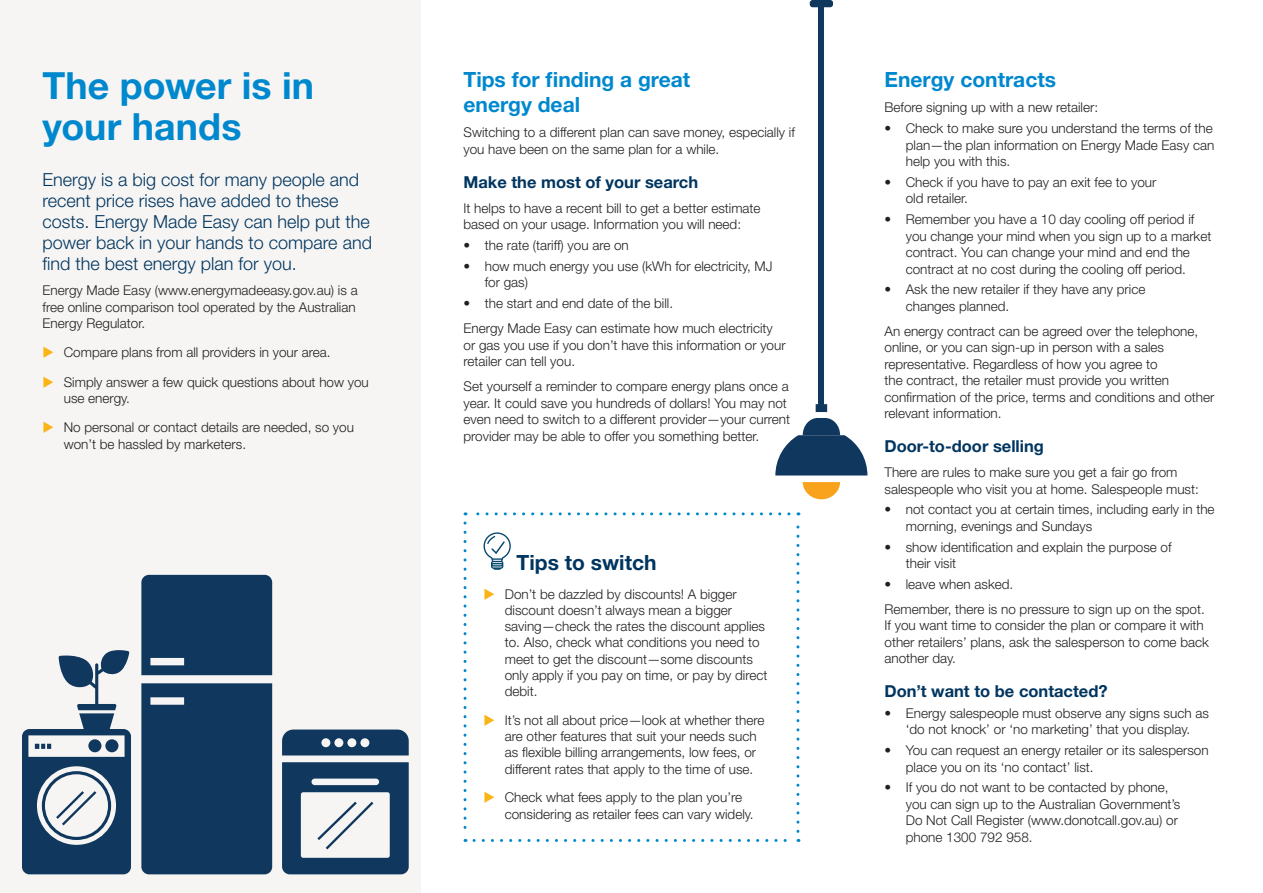
<style>
.page{position:relative;width:1263px;height:893px;background:#fff}
.page>*{position:absolute;margin:0;border:0;box-sizing:border-box;transform-origin:0 0}
._02_heading_1{font:700 37.5px/40.5px "Helvetica Neue LT Std";letter-spacing:.005em;color:#0088ce}
._02_heading_1-2{font:700 21px/25.2px "Helvetica Neue LT Std";color:#0088ce}
.Heading_pop-up_box{font:700 21px "Helvetica Neue LT Std";color:#003560}
._01_body_text{font:300 18px/21px "Helvetica Neue LT Std";color:#003560}
._02_heading_2{font:700 16.5px "Helvetica Neue LT Std";color:#003560}
._01_body_text-2{font:300 13.5px/16.5px "Helvetica Neue LT Std";color:#231f20}
</style>
<div class="page">
<div style="left:0;top:0;width:420px;height:893px;background:#f6f5f3"></div>
<svg style="left:483px;top:536px;width:28px;height:34px"></svg>
<svg style="left:463px;top:523px;width:3px;height:319px"></svg>
<svg style="left:474px;top:839px;width:325px;height:3px"></svg>
<svg style="left:796px;top:512px;width:3px;height:319px"></svg>
<svg style="left:465px;top:512px;width:324px;height:3px"></svg>
<svg style="left:22px;top:650px;width:109px;height:224px"></svg>
<div style="left:141px;top:575px;width:131px;height:299px;background:#10375e"></div>
<svg style="left:282px;top:729px;width:127px;height:26px;background:#2a4c6f"></svg>
<svg style="left:282px;top:762px;width:127px;height:112px"></svg>
<svg style="left:803px;top:482px;width:37px;height:17px"></svg>
<div style="left:818px;top:1px;width:6px;height:405px;background:#10375e"></div>
<svg style="left:816px;top:404px;width:11px;height:8px"></svg>
<svg style="left:775px;top:418px;width:92px;height:57px"></svg>
<div style="left:810px;top:0;width:23px;height:7px;background:#10375e;border-radius:3px"></div>
<p class="_02_heading_1" style="left:43px;top:65px;width:273px">The power is in your hands</p>
<p class="_01_body_text" style="left:43px;top:169px;width:331px">Energy is a big cost for many people and recent price rises have added to these costs. Energy Made Easy can help put the power back in your hands to compare and find the best energy plan for you.</p>
<p class="_01_body_text-2" style="left:43px;top:282px;width:317px">Energy Made Easy (www.energymadeeasy.gov.au) is a free online comparison tool operated by the Australian<br>Energy Regulator.</p>
<p class="_01_body_text-2" style="left:64px;top:344px;width:268px">Compare plans from all providers in your area.</p>
<p class="_01_body_text-2" style="left:64px;top:373px;width:307px">Simply answer a few quick questions about how you use energy.</p>
<p class="_01_body_text-2" style="left:64px;top:419px;width:292px">No personal or contact details are needed, so you won’t be hassled by marketers.</p>
<p class="_02_heading_1-2" style="left:463px;top:67px;width:228px">Tips for finding a great energy deal</p>
<p class="_01_body_text-2" style="left:463px;top:124px;width:333px">Switching to a different plan can save money, especially if you have been on the same plan for a while.</p>
<p class="_02_heading_2" style="left:463px;top:172px;width:236px">Make the most of your search</p>
<p class="_01_body_text-2" style="left:463px;top:199px;width:299px">It helps to have a recent bill to get a better estimate based on your usage. Information you will need:</p>
<p class="_01_body_text-2" style="left:463px;top:237px;width:167px">• the rate (tariff) you are on</p>
<p class="_01_body_text-2" style="left:485px;top:257px;width:289px;text-indent:-21px">• how much energy you use (kWh for electricity, MJ for gas)</p>
<p class="_01_body_text-2" style="left:463px;top:295px;width:211px">• the start and end date of the bill.</p>
<p class="_01_body_text-2" style="left:463px;top:320px;width:324px">Energy Made Easy can estimate how much electricity or gas you use if you don’t have this information or your retailer can tell you.</p>
<p class="_01_body_text-2" style="left:463px;top:378px;width:328px">Set yourself a reminder to compare energy plans once a year. It could save you hundreds of dollars! You may not even need to switch to a different provider—your current provider may be able to offer you something better.</p>
<p class="Heading_pop-up_box" style="left:517px;top:549px;width:141px">Tips to switch</p>
<p class="_01_body_text-2" style="left:505px;top:586px;width:264px">Don’t be dazzled by discounts! A bigger discount doesn’t always mean a bigger saving—check the rates the discount applies to. Also, check what conditions you need to meet to get the discount—some discounts only apply if you pay on time, or pay by direct debit.</p>
<p class="_01_body_text-2" style="left:505px;top:712px;width:261px">It’s not all about price—look at whether there are other features that suit your needs such as flexible billing arrangements, low fees, or different rates that apply to the time of use.</p>
<p class="_01_body_text-2" style="left:505px;top:789px;width:250px">Check what fees apply to the plan you’re considering as retailer fees can vary widely.</p>
<p class="_02_heading_1-2" style="left:884px;top:67px;width:173px">Energy contracts</p>
<p class="_01_body_text-2" style="left:884px;top:99px;width:215px">Before signing up with a new retailer:</p>
<p class="_01_body_text-2" style="left:906px;top:120px;width:310px;text-align:justify;text-indent:-21px">• Check to make sure you understand the terms of the plan—the plan information on Energy Made Easy can help you with this.</p>
<p class="_01_body_text-2" style="left:906px;top:173px;width:252px;text-indent:-21px">• Check if you have to pay an exit fee to your old retailer.</p>
<p class="_01_body_text-2" style="left:906px;top:211px;width:307px;text-indent:-21px">• Remember you have a 10 day cooling off period if you change your mind when you sign up to a market contract. You can change your mind and end the contract at no cost during the cooling off period.</p>
<p class="_01_body_text-2" style="left:906px;top:281px;width:241px;text-indent:-21px">• Ask the new retailer if they have any price changes planned.</p>
<p class="_01_body_text-2" style="left:884px;top:322px;width:331px">An energy contract can be agreed over the telephone, online, or you can sign-up in person with a sales representative. Regardless of how you agree to<br>the contract, the retailer must provide you written confirmation of the price, terms and conditions and other relevant information.</p>
<p class="_02_heading_2" style="left:884px;top:436px;width:161px">Door-to-door selling</p>
<p class="_01_body_text-2" style="left:884px;top:464px;width:316px">There are rules to make sure you get a fair go from salespeople who visit you at home. Salespeople must:</p>
<p class="_01_body_text-2" style="left:906px;top:501px;width:310px;text-indent:-21px">• not contact you at certain times, including early in the morning, evenings and Sundays</p>
<p class="_01_body_text-2" style="left:906px;top:538px;width:267px;text-indent:-21px">• show identification and explain the purpose of their visit</p>
<p class="_01_body_text-2" style="left:884px;top:575px;width:130px">• leave when asked.</p>
<p class="_01_body_text-2" style="left:884px;top:600px;width:326px">Remember, there is no pressure to sign up on the spot.<br>If you want time to consider the plan or compare it with other retailers’ plans, ask the salesperson to come back another day.</p>
<p class="_02_heading_2" style="left:884px;top:681px;width:225px">Don’t want to be contacted?</p>
<p class="_01_body_text-2" style="left:884px;top:704px;width:326px;text-align:center">• Energy salespeople must observe any signs such as ‘do not knock’ or ‘no marketing’ that you display.</p>
<p class="_01_body_text-2" style="left:906px;top:742px;width:304px;text-indent:-21px">• You can request an energy retailer or its salesperson place you on its ‘no contact’ list.</p>
<p class="_01_body_text-2" style="left:906px;top:779px;width:276px;text-indent:-21px">• If you do not want to be contacted by phone, you can sign up to the Australian Government’s Do Not Call Register (www.donotcall.gov.au) or phone 1300 792 958.</p>
</div>
